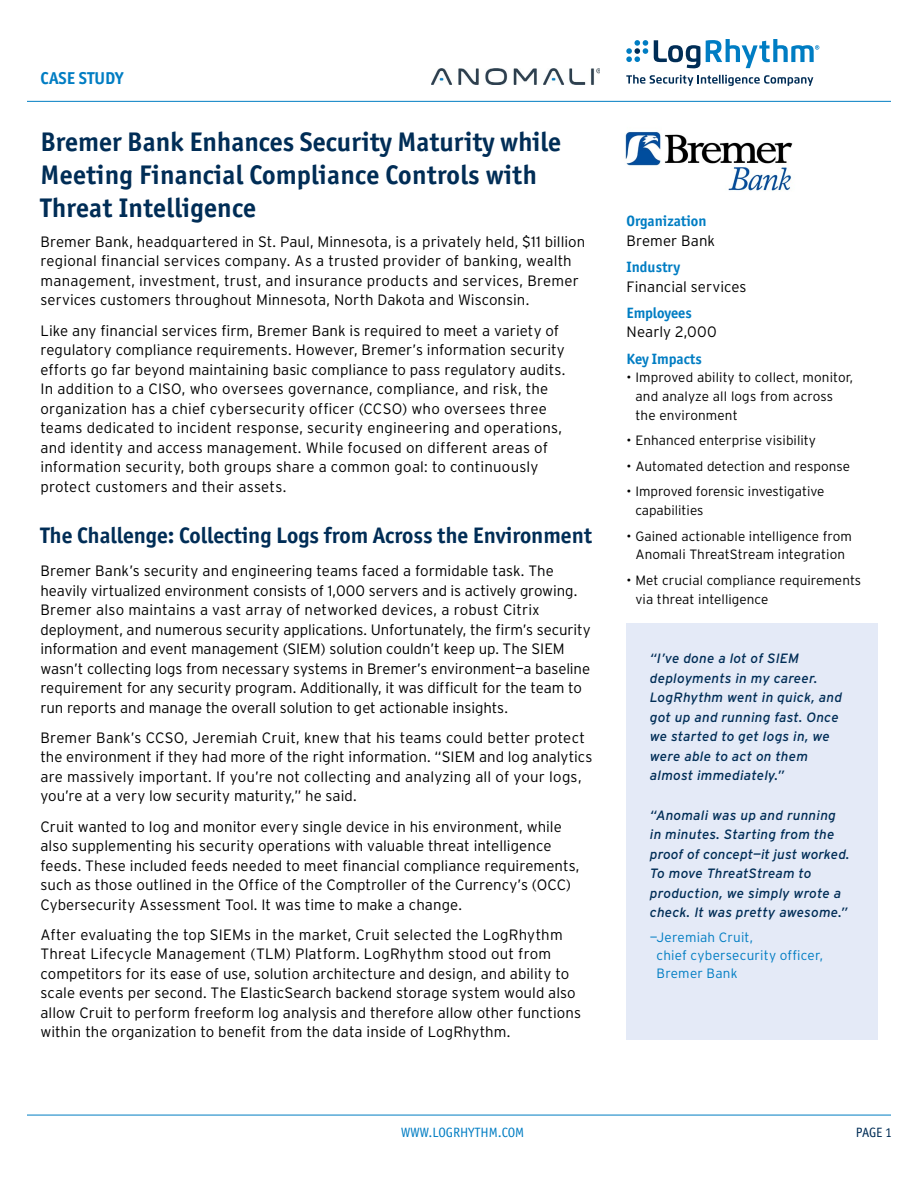
<style>
.page{position:relative;width:918px;height:1188px;background:#fff}
.page>*{position:absolute;margin:0;border:0;box-sizing:border-box;transform-origin:0 0}
.t1{font:700 27px/32.8px "Officina Sans ITC Std";letter-spacing:.01em;color:#002d56}
.t2{font:700 22.5px "Officina Sans ITC Std";color:#002d56}
.t3{font:700 17.25px "Officina Sans ITC Std";color:#007dc3}
.t4{font:300 15px/19.5px "Interstate";letter-spacing:.005em;color:#000}
.t5{font:700 15px "Officina Sans ITC Std";color:#007dc3}
.t6{font:italic 13.5px/19.5px "Interstate";letter-spacing:.015em;color:#002d56}
.t7{font:300 13.5px/18.8px "Interstate";letter-spacing:.005em;color:#000}
.t8{font:300 13.5px/18px "Interstate";letter-spacing:.015em;color:#007dc3}
.t9{font:13.5px "Officina Sans ITC Std";color:#007dc3}
.t10{font:13.5px "Officina Sans ITC Std";color:#002d56}
</style>
<div class="page">
<hr style="left:27px;top:1115px;width:864px;height:1px;background:#007dc3">
<hr style="left:27px;top:101px;width:864px;height:1px;background:#007dc3">
<svg style="left:654px;top:40px;width:46px;height:28px"></svg>
<svg style="left:626px;top:40px;width:22px;height:22px"></svg>
<svg style="left:626px;top:75px;width:187px;height:11px"></svg>
<svg style="left:706px;top:39px;width:113px;height:29px"></svg>
<img style="left:625px;top:131px;width:168px;height:60px">
<div style="left:626px;top:623px;width:252px;height:417px;background:#e4eaf7"></div>
<img style="left:431px;top:69px;width:169px;height:15px">
<p class="t3" style="left:40px;top:68px;width:85px">CASE STUDY</p>
<h1 class="t1" style="left:40px;top:125px;width:522px">Bremer Bank Enhances Security Maturity while<br>Meeting Financial Compliance Controls with<br>Threat Intelligence</h1>
<p class="t4" style="left:40px;top:232px;width:546px">Bremer Bank, headquartered in St. Paul, Minnesota, is a privately held, $11 billion regional financial services company. As a trusted provider of banking, wealth management, investment, trust, and insurance products and services, Bremer services customers throughout Minnesota, North Dakota and Wisconsin.</p>
<p class="t4" style="left:40px;top:321px;width:526px">Like any financial services firm, Bremer Bank is required to meet a variety of regulatory compliance requirements. However, Bremer’s information security efforts go far beyond maintaining basic compliance to pass regulatory audits.<br>In addition to a CISO, who oversees governance, compliance, and risk, the organization has a chief cybersecurity officer (CCSO) who oversees three teams dedicated to incident response, security engineering and operations, and identity and access management. While focused on different areas of information security, both groups share a common goal: to continuously protect customers and their assets.</p>
<h2 class="t2" style="left:40px;top:521px;width:553px">The Challenge: Collecting Logs from Across the Environment</h2>
<p class="t4" style="left:40px;top:561px;width:552px">Bremer Bank’s security and engineering teams faced a formidable task. The heavily virtualized environment consists of 1,000 servers and is actively growing.<br>Bremer also maintains a vast array of networked devices, a robust Citrix deployment, and numerous security applications. Unfortunately, the firm’s security information and event management (SIEM) solution couldn’t keep up. The SIEM wasn’t collecting logs from necessary systems in Bremer’s environment—a baseline requirement for any security program. Additionally, it was difficult for the team to run reports and manage the overall solution to get actionable insights.</p>
<p class="t4" style="left:40px;top:728px;width:554px">Bremer Bank’s CCSO, Jeremiah Cruit, knew that his teams could better protect the environment if they had more of the right information. “SIEM and log analytics are massively important. If you’re not collecting and analyzing all of your logs, you’re at a very low security maturity,” he said.</p>
<p class="t4" style="left:40px;top:816px;width:541px">Cruit wanted to log and monitor every single device in his environment, while also supplementing his security operations with valuable threat intelligence feeds. These included feeds needed to meet financial compliance requirements, such as those outlined in the Office of the Comptroller of the Currency’s (OCC)<br>Cybersecurity Assessment Tool. It was time to make a change.</p>
<p class="t4" style="left:40px;top:925px;width:542px">After evaluating the top SIEMs in the market, Cruit selected the LogRhythm Threat Lifecycle Management (TLM) Platform. LogRhythm stood out from competitors for its ease of use, solution architecture and design, and ability to scale events per second. The ElasticSearch backend storage system would also allow Cruit to perform freeform log analysis and therefore allow other functions within the organization to benefit from the data inside of LogRhythm.</p>
<p class="t5" style="left:626px;top:212px;width:82px">Organization</p>
<p class="t4" style="left:626px;top:231px;width:90px">Bremer Bank</p>
<p class="t5" style="left:626px;top:258px;width:55px">Industry</p>
<p class="t4" style="left:626px;top:277px;width:122px">Financial services</p>
<p class="t5" style="left:626px;top:304px;width:67px">Employees</p>
<p class="t4" style="left:626px;top:322px;width:92px">Nearly 2,000</p>
<p class="t5" style="left:626px;top:349px;width:77px">Key Impacts</p>
<p class="t7" style="left:635px;top:368px;width:219px;text-indent:-9px">• Improved ability to collect, monitor, and analyze all logs from across the environment</p>
<p class="t7" style="left:626px;top:431px;width:191px">• Enhanced enterprise visibility</p>
<p class="t7" style="left:626px;top:457px;width:225px">• Automated detection and response</p>
<p class="t7" style="left:635px;top:482px;width:191px;text-indent:-9px">• Improved forensic investigative capabilities</p>
<p class="t7" style="left:626px;top:526px;width:227px;text-align:center">• Gained actionable intelligence from<br>Anomali ThreatStream integration</p>
<p class="t7" style="left:635px;top:571px;width:227px;text-indent:-9px">• Met crucial compliance requirements via threat intelligence</p>
<p class="t6" style="left:650px;top:649px;width:194px">“I’ve done a lot of SIEM deployments in my career.<br>LogRhythm went in quick, and got up and running fast. Once we started to get logs in, we were able to act on them almost immediately.”</p>
<p class="t6" style="left:650px;top:805px;width:201px">“Anomali was up and running in minutes. Starting from the proof of concept—it just worked.<br>To move ThreatStream to production, we simply wrote a check. It was pretty awesome.”</p>
<p class="t8" style="left:657px;top:928px;width:168px;text-indent:-7px">—Jeremiah Cruit,<br>chief cybersecurity officer,<br>Bremer Bank</p>
<p class="t9" style="left:401px;top:1125px;width:125px">WWW.LOGRHYTHM.COM</p>
<p class="t10" style="left:856px;top:1125px;width:38px">PAGE 1</p>
</div>
